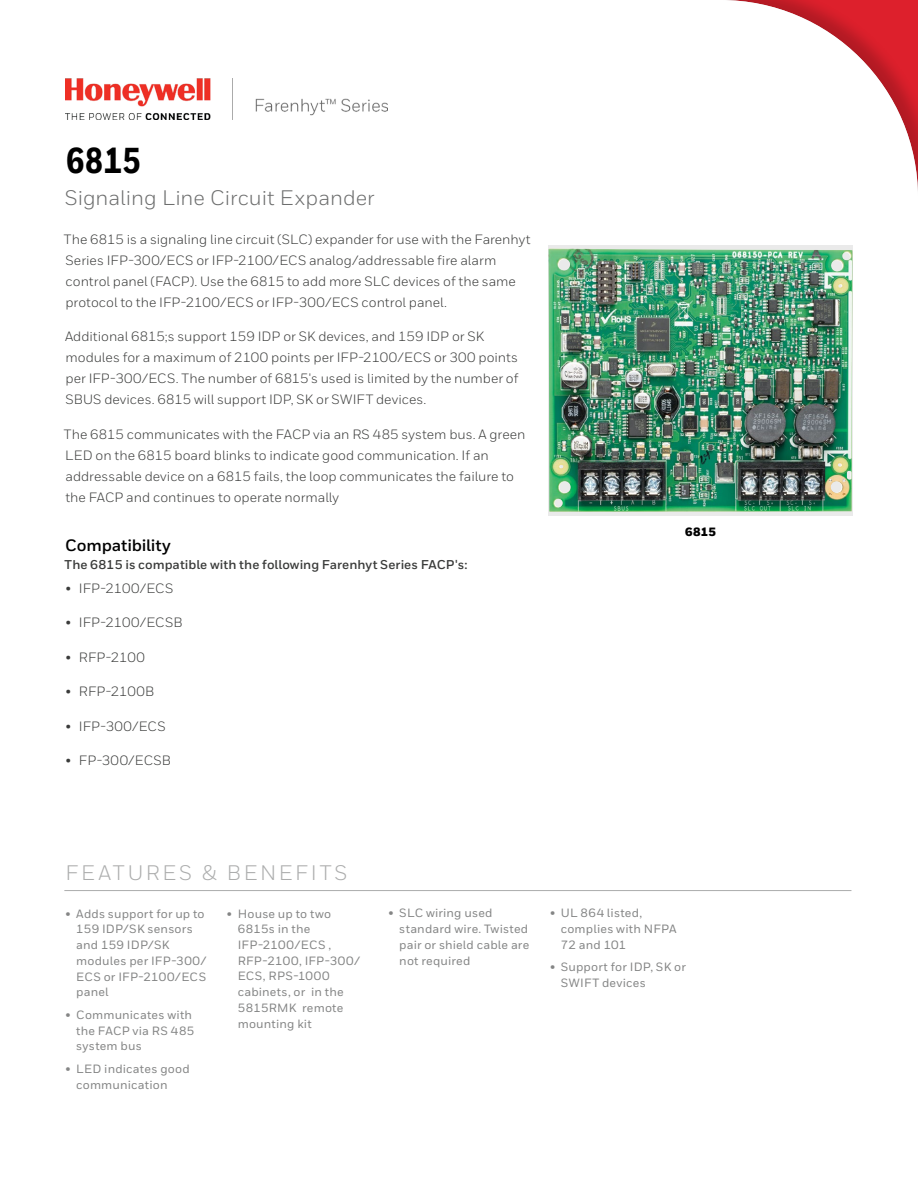
<style>
.page{position:relative;width:918px;height:1188px;background:#fff}
.page>*{position:absolute;margin:0;border:0;box-sizing:border-box;transform-origin:0 0}
.t1{font:800 36px "Honeywell Cond";color:#000}
.t2{font:21px "Honeywell Sans";color:#6d6e6e}
.t3{font:21px "Honeywell Sans";letter-spacing:.13em;color:#acadad}
.t4{font:700 16.5px "Honeywell Sans";letter-spacing:-.01em;color:#000}
.t5{font:13.5px/21px "Honeywell Sans";color:#3a3b3a}
.t6{font:13.5px "Honeywell Sans";letter-spacing:.02em;color:#3a3b3a}
.t7{font:700 12.75px "Honeywell Sans";letter-spacing:.005em;color:#3a3b3a}
.t8{font:500 12px/15.8px "Honeywell Sans";letter-spacing:.015em;color:#848585}
.t9{font:900 12px "Honeywell Sans";color:#000}
</style>
<div class="page">
<img style="left:65px;top:79px;width:322px;height:40px">
<div style="left:549px;top:245px;width:304px;height:271px;background:#eaeaea"></div>
<img style="left:549px;top:248px;width:304px;height:264px">
<hr style="left:64px;top:890px;width:787px;height:1px;background:#acadad">
<h1 class="t1" style="left:66px;top:138px;width:77px">6815</h1>
<h2 class="t2" style="left:65px;top:185px;width:311px">Signaling Line Circuit Expander</h2>
<p class="t5" style="left:64px;top:229px;width:468px">The 6815 is a signaling line circuit (SLC) expander for use with the Farenhyt Series IFP-300/ECS or IFP-2100/ECS analog/addressable fire alarm control panel (FACP). Use the 6815 to add more SLC devices of the same protocol to the IFP-2100/ECS or IFP-300/ECS control panel.</p>
<p class="t5" style="left:65px;top:326px;width:455px">Additional 6815;s support 159 IDP or SK devices, and 159 IDP or SK modules for a maximum of 2100 points per IFP-2100/ECS or 300 points per IFP-300/ECS. The number of 6815's used is limited by the number of SBUS devices. 6815 will support IDP, SK or SWIFT devices.</p>
<p class="t5" style="left:64px;top:424px;width:463px">The 6815 communicates with the FACP via an RS 485 system bus. A green LED on the 6815 board blinks to indicate good communication. If an addressable device on a 6815 fails, the loop communicates the failure to the FACP and continues to operate normally</p>
<p class="t4" style="left:65px;top:536px;width:107px">Compatibility</p>
<p class="t7" style="left:65px;top:557px;width:404px">The 6815 is compatible with the following Farenhyt Series FACP's:</p>
<p class="t5" style="left:65px;top:578px;width:109px">• IFP-2100/ECS</p>
<p class="t5" style="left:65px;top:612px;width:119px">• IFP-2100/ECSB</p>
<p class="t5" style="left:65px;top:647px;width:81px">• RFP-2100</p>
<p class="t5" style="left:65px;top:681px;width:90px">• RFP-2100B</p>
<p class="t6" style="left:65px;top:718px;width:102px">• IFP-300/ECS</p>
<p class="t6" style="left:65px;top:753px;width:107px">• FP-300/ECSB</p>
<p class="t9" style="left:685px;top:524px;width:32px">6815</p>
<h2 class="t3" style="left:65px;top:860px;width:284px">FEATURES &amp; BENEFITS</h2>
<p class="t8" style="left:76px;top:906px;width:132px;text-indent:-11px">• Adds support for up to<br>159 IDP/SK sensors and 159 IDP/SK modules per IFP-300/<br>ECS or IFP-2100/ECS panel</p>
<p class="t8" style="left:76px;top:1007px;width:120px;text-indent:-11px">• Communicates with the FACP via RS 485 system bus</p>
<p class="t8" style="left:76px;top:1061px;width:115px;text-indent:-11px">• LED indicates good communication</p>
<p class="t8" style="left:238px;top:906px;width:124px;text-indent:-11px">• House up to two<br>6815s in the<br>IFP-2100/ECS ,<br>RFP-2100, IFP-300/<br>ECS, RPS-1000 cabinets, or in the<br>5815RMK remote mounting kit</p>
<p class="t8" style="left:399px;top:906px;width:132px;text-indent:-11px">• SLC wiring used standard wire. Twisted pair or shield cable are not required</p>
<p class="t8" style="left:561px;top:906px;width:117px;text-indent:-11px">• UL 864 listed, complies with NFPA<br>72 and 101</p>
<p class="t8" style="left:561px;top:960px;width:127px;text-indent:-11px">• Support for IDP, SK or<br>SWIFT devices</p>
</div>
